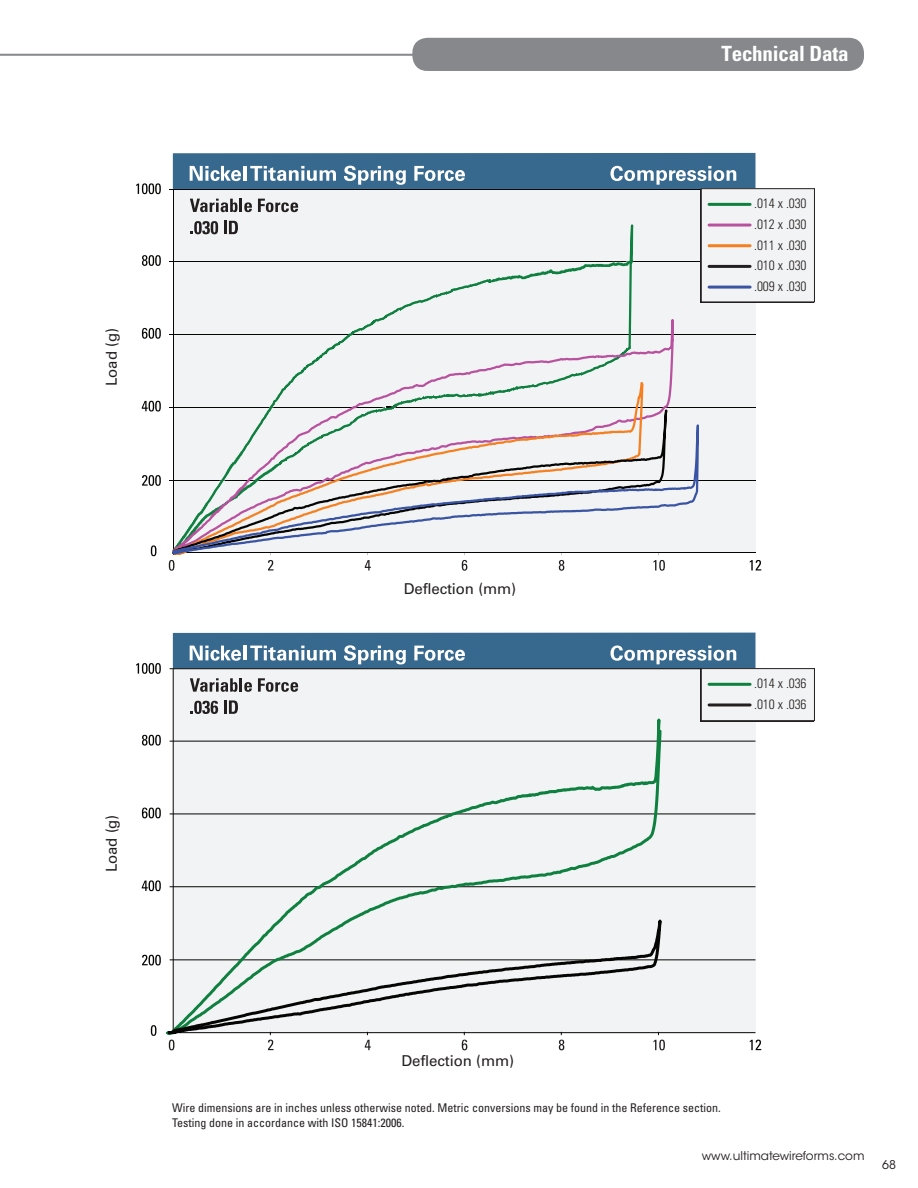
<style>
.page{position:relative;width:918px;height:1188px;background:#fff}
.page>*{position:absolute;margin:0;border:0;box-sizing:border-box;transform-origin:0 0}
._10pt_body{font:700 condensed 21px "Univers LT Std";letter-spacing:-.01em;color:#fff}
._10pt_body-2{font:15px "Univers LT Std";letter-spacing:-.01em;color:#231f20}
._10pt_body-3{font:300 condensed 13.5px "Univers LT Std";letter-spacing:-.01em;color:#231f20}
.t1{font:condensed 12px/15px "Univers LT Std";color:#231f20}
.t2{font:12px "ITC Avant Garde Std";color:#231f20}
</style>
<div class="page">
<div style="left:173px;top:189px;width:582px;height:364px;background:#f2f3f4"></div>
<hr style="left:173px;top:189px;width:1px;height:364px;background:#050504">
<hr style="left:173px;top:553px;width:582px;height:1px;background:#050504">
<svg style="left:151px;top:545px;width:5px;height:11px"></svg>
<svg style="left:169px;top:560px;width:5px;height:11px"></svg>
<svg style="left:268px;top:554px;width:6px;height:16px"></svg>
<svg style="left:365px;top:554px;width:6px;height:16px"></svg>
<svg style="left:462px;top:554px;width:5px;height:17px"></svg>
<svg style="left:559px;top:554px;width:5px;height:17px"></svg>
<svg style="left:654px;top:554px;width:11px;height:17px"></svg>
<svg style="left:750px;top:560px;width:11px;height:10px"></svg>
<svg style="left:136px;top:183px;width:25px;height:11px"></svg>
<svg style="left:142px;top:475px;width:19px;height:11px"></svg>
<hr style="left:173px;top:480px;width:582px;height:1px;background:#050504">
<svg style="left:142px;top:401px;width:19px;height:11px"></svg>
<hr style="left:173px;top:407px;width:582px;height:1px;background:#050504">
<svg style="left:142px;top:328px;width:19px;height:11px"></svg>
<hr style="left:173px;top:334px;width:582px;height:1px;background:#050504">
<svg style="left:142px;top:255px;width:19px;height:11px"></svg>
<hr style="left:173px;top:261px;width:582px;height:1px;background:#050504">
<div style="left:173px;top:153px;width:582px;height:36px;background:#37698f"></div>
<svg style="left:190px;top:166px;width:51px;height:15px"></svg>
<hr style="left:243px;top:166px;width:3px;height:15px;background:#fff">
<svg style="left:250px;top:166px;width:86px;height:15px"></svg>
<svg style="left:344px;top:166px;width:62px;height:19px"></svg>
<svg style="left:414px;top:166px;width:51px;height:15px"></svg>
<svg style="left:610px;top:166px;width:126px;height:19px"></svg>
<svg style="left:190px;top:199px;width:62px;height:13px"></svg>
<svg style="left:258px;top:199px;width:40px;height:13px"></svg>
<svg style="left:194px;top:221px;width:24px;height:3px"></svg>
<svg style="left:224px;top:221px;width:14px;height:3px"></svg>
<svg style="left:378px;top:279px;width:253px;height:40px"></svg>
<svg style="left:172px;top:319px;width:502px;height:94px"></svg>
<svg style="left:172px;top:382px;width:472px;height:27px"></svg>
<svg style="left:172px;top:409px;width:495px;height:15px"></svg>
<svg style="left:172px;top:424px;width:527px;height:130px"></svg>
<hr style="left:173px;top:189px;width:582px;height:1px;background:#050504">
<img style="left:491px;top:260px;width:142px;height:22px">
<img style="left:226px;top:451px;width:52px;height:51px">
<img style="left:172px;top:503px;width:52px;height:52px">
<div style="left:173px;top:669px;width:582px;height:364px;background:#f2f3f4"></div>
<hr style="left:173px;top:669px;width:1px;height:364px;background:#050504">
<hr style="left:173px;top:1032px;width:582px;height:1px;background:#050504">
<svg style="left:151px;top:1025px;width:5px;height:11px"></svg>
<svg style="left:169px;top:1041px;width:5px;height:9px"></svg>
<svg style="left:136px;top:663px;width:25px;height:11px"></svg>
<svg style="left:142px;top:955px;width:19px;height:11px"></svg>
<hr style="left:173px;top:960px;width:582px;height:1px;background:#050504">
<svg style="left:142px;top:880px;width:19px;height:11px"></svg>
<hr style="left:173px;top:886px;width:582px;height:1px;background:#050504">
<svg style="left:142px;top:808px;width:19px;height:10px"></svg>
<hr style="left:173px;top:814px;width:582px;height:1px;background:#050504">
<svg style="left:142px;top:735px;width:19px;height:11px"></svg>
<hr style="left:173px;top:741px;width:582px;height:1px;background:#050504">
<svg style="left:268px;top:1041px;width:6px;height:9px"></svg>
<svg style="left:365px;top:1041px;width:6px;height:9px"></svg>
<svg style="left:462px;top:1041px;width:5px;height:9px"></svg>
<svg style="left:559px;top:1041px;width:5px;height:9px"></svg>
<svg style="left:654px;top:1032px;width:11px;height:18px"></svg>
<svg style="left:750px;top:1040px;width:11px;height:10px"></svg>
<div style="left:173px;top:633px;width:582px;height:36px;background:#37698f"></div>
<svg style="left:190px;top:646px;width:51px;height:15px"></svg>
<hr style="left:243px;top:646px;width:3px;height:14px;background:#fff">
<svg style="left:250px;top:646px;width:86px;height:15px"></svg>
<svg style="left:344px;top:645px;width:62px;height:19px"></svg>
<svg style="left:414px;top:646px;width:51px;height:15px"></svg>
<svg style="left:610px;top:645px;width:126px;height:19px"></svg>
<svg style="left:190px;top:678px;width:62px;height:14px"></svg>
<svg style="left:258px;top:678px;width:40px;height:14px"></svg>
<svg style="left:191px;top:701px;width:27px;height:13px"></svg>
<hr style="left:224px;top:700px;width:3px;height:14px;background:#231f20">
<svg style="left:229px;top:700px;width:9px;height:14px"></svg>
<svg style="left:169px;top:717px;width:494px;height:160px"></svg>
<svg style="left:166px;top:877px;width:497px;height:164px"></svg>
<hr style="left:173px;top:668px;width:582px;height:1px;background:#050504">
<div style="left:700px;top:669px;width:114px;height:53px;background:#231f20"></div>
<div style="left:701px;top:669px;width:113px;height:52px;background:#f2f3f4"></div>
<div style="left:701px;top:668px;width:114px;height:53px;border:1px solid #231f20"></div>
<div style="left:701px;top:189px;width:113px;height:113px;background:#f2f3f4"></div>
<div style="left:701px;top:188px;width:114px;height:114px;border:1px solid #231f20"></div>
<hr style="left:709px;top:683px;width:41px;height:3px;background:#0e813f">
<hr style="left:709px;top:203px;width:41px;height:3px;background:#0e813f">
<hr style="left:709px;top:703px;width:41px;height:3px;background:#231f20">
<hr style="left:709px;top:224px;width:41px;height:3px;background:#b8529f">
<hr style="left:709px;top:244px;width:41px;height:3px;background:#f58021">
<hr style="left:709px;top:265px;width:41px;height:3px;background:#231f20">
<hr style="left:709px;top:286px;width:41px;height:3px;background:#3a53a3">
<div style="left:412px;top:38px;width:452px;height:33px;background:#86888b;border-radius:15px"></div>
<hr style="left:0;top:54px;width:433px;height:2px;background:#86888b">
<p class="_10pt_body-2" style="left:103px;top:386px;width:59px;rotate:-90deg">Load (g)</p>
<p class="_10pt_body" style="left:721px;top:40px;width:129px">Technical Data</p>
<p class="_10pt_body-3" style="left:754px;top:195px;width:54px">.014 x .030</p>
<p class="_10pt_body-3" style="left:754px;top:216px;width:54px">.012 x .030</p>
<p class="_10pt_body-3" style="left:754px;top:237px;width:54px">.011 x .030</p>
<p class="_10pt_body-3" style="left:754px;top:257px;width:54px">.010 x .030</p>
<p class="_10pt_body-3" style="left:754px;top:278px;width:54px">.009 x .030</p>
<p class="_10pt_body-2" style="left:103px;top:872px;width:59px;rotate:-90deg">Load (g)</p>
<p class="_10pt_body-2" style="left:404px;top:579px;width:114px">Deflection (mm)</p>
<p class="_10pt_body-3" style="left:754px;top:675px;width:54px">.014 x .036</p>
<p class="_10pt_body-3" style="left:754px;top:696px;width:54px">.010 x .036</p>
<p class="_10pt_body-2" style="left:402px;top:1052px;width:114px">Deflection (mm)</p>
<p class="t1" style="left:172px;top:1100px;width:550px">Wire dimensions are in inches unless otherwise noted. Metric conversions may be found in the Reference section.<br>Testing done in accordance with ISO 15841:2006.</p>
<p class="t2" style="left:702px;top:1149px;width:164px">www.ultimatewireforms.com</p>
<p class="t2" style="left:882px;top:1157px;width:15px">68</p>
</div>
